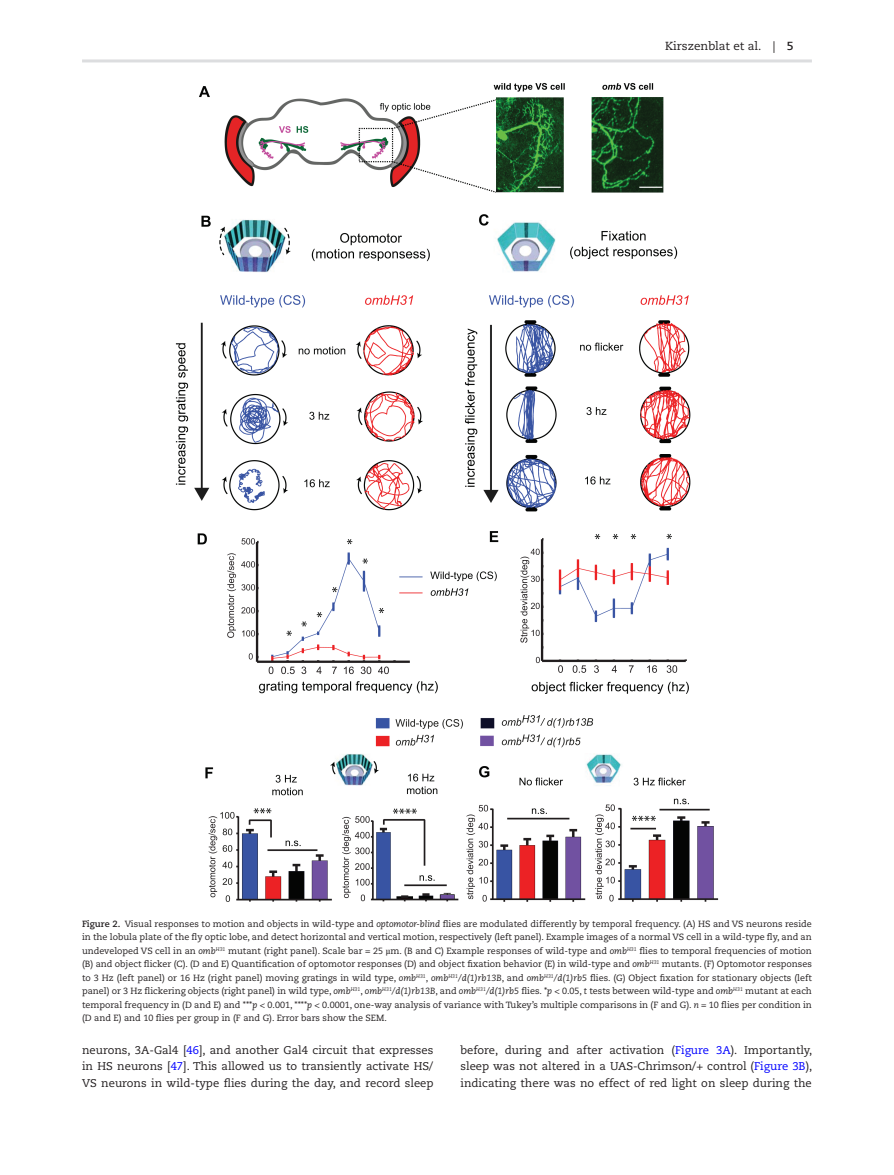
<style>
.page{position:relative;width:894px;height:1175px;background:#fff}
.page>*{position:absolute;margin:0;border:0;box-sizing:border-box;transform-origin:0 0}
.t1{font:11.7px "Caecilia LT Std";color:#231f20}
.t2{font:11.25px/16.5px "Caecilia LT Std";color:#231f20;text-align:justify}
.t3{font:9px/13.5px "Caecilia LT Std";color:#231f20;text-align:justify}
.s1{font-weight:700}
.s2{font-style:italic}
.s3{font-family:"Gandhari Unicode"}
.s4{color:#00f}
</style>
<div class="page">
<hr style="left:82px;top:59px;width:729px;height:3px;background:#dcdddf">
<img style="left:176px;top:83px;width:542px;height:819px">
<p class="t1" style="left:664px;top:40px;width:130px">Kirszenblat et al. | <span class="s1">5</span></p>
<p class="t3" style="left:82px;top:916px;width:731px"><span class="s1">Figure 2.</span> Visual responses to motion and objects in wild-type and <span class="s2">optomotor-blind</span> flies are modulated differently by temporal frequency. (A) HS and VS neurons reside in the lobula plate of the fly optic lobe, and detect horizontal and vertical motion, respectively (left panel). Example images of a normal VS cell in a wild-type fly, and an undeveloped VS cell in an <span class="s2">omb</span><sup>H31</sup> mutant (right panel). Scale bar = 25 <span class="s3">µ</span>m. (B and C) Example responses of wild-type and <span class="s2">omb</span><sup>H31</sup> flies to temporal frequencies of motion (B) and object flicker (C). (D and E) Quantification of optomotor responses (D) and object fixation behavior (E) in wild-type and <span class="s2">omb</span><sup>H31</sup> mutants. (F) Optomotor responses to 3 Hz (left panel) or 16 Hz (right panel) moving gratings in wild type, <span class="s2">omb</span><sup>H31</sup>, <span class="s2">omb</span><sup>H31</sup><span class="s2">/d(1)rb13B</span>, and <span class="s2">omb</span><sup>H31</sup><span class="s2">/d(1)rb5</span> flies. (G) Object fixation for stationary objects (left panel) or 3 Hz flickering objects (right panel) in wild type, <span class="s2">omb</span><sup>H31</sup>, <span class="s2">omb</span><sup>H31</sup><span class="s2">/d(1)rb13B</span>, and <span class="s2">omb</span><sup>H31</sup><span class="s2">/d(1)rb5</span> flies. *<span class="s2">p</span> &lt; 0.05, <span class="s2">t</span> tests between wild-type and <span class="s2">omb</span><sup>H31</sup> mutant at each temporal frequency in (D and E) and ***<span class="s2">p</span> &lt; 0.001, ****<span class="s2">p</span> &lt; 0.0001, one-way analysis of variance with Tukey’s multiple comparisons in (F and G). <span class="s2">n</span> = 10 flies per condition in (D and E) and 10 flies per group in (F and G). Error bars show the SEM.</p>
<p class="t2" style="left:82px;top:1041px;width:353px">neurons, 3A-Gal4 [<span class="s4">46</span>], and another Gal4 circuit that expresses in HS neurons [<span class="s4">47</span>]. This allowed us to transiently activate HS/ VS neurons in wild-type flies during the day, and record sleep</p>
<p class="t2" style="left:460px;top:1041px;width:353px">before, during and after activation (<span class="s4">Figure 3A</span>). Importantly, sleep was not altered in a UAS-Chrimson/+ control (<span class="s4">Figure 3B</span>), indicating there was no effect of red light on sleep during the</p>
</div>
